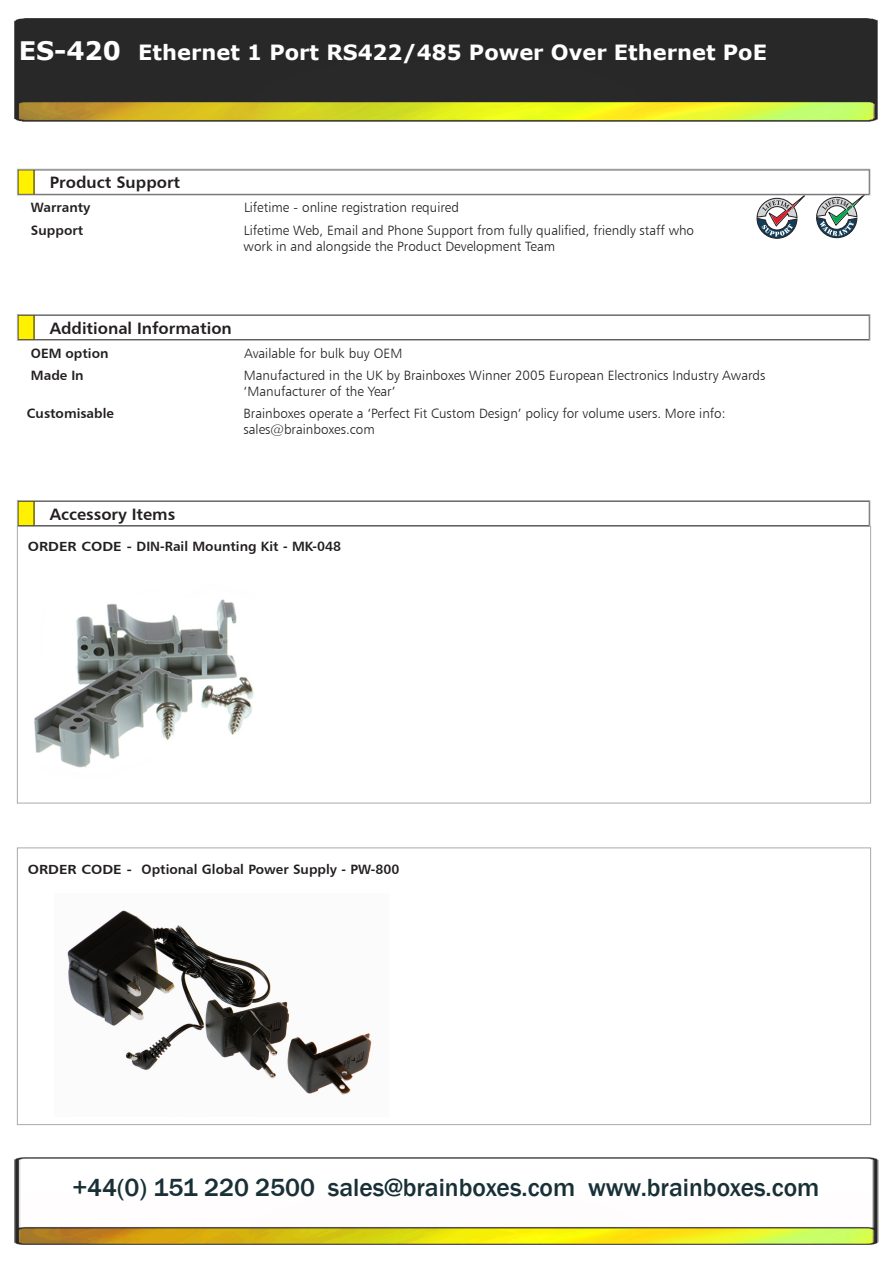
<style>
.page{position:relative;width:893px;height:1263px;background:#fff}
.page>*{position:absolute;margin:0;border:0;box-sizing:border-box;transform-origin:0 0}
.t1{font:500 25.5px "Franklin Gothic";color:#183036}
.t2{font:700 21px "Verdana";color:#fff}
.t3{font:16.5px "Humanist 777 BT Bold B";color:#231f20}
.t4{font:13.5px/16.2px "Humanist 777 BT Light B";color:#231f20}
.t5{font:13.5px "Humanist 777 BT Bold B";color:#231f20}
.s1{font-size:25.5px}
.s2{font-size:13.2px}
</style>
<div class="page">
<img style="left:14px;top:18px;width:863px;height:104px">
<img style="left:14px;top:1157px;width:865px;height:88px">
<svg style="left:757px;top:195px;width:48px;height:44px"></svg>
<img style="left:34px;top:599px;width:220px;height:169px">
<img style="left:67px;top:910px;width:305px;height:185px">
<svg style="left:816px;top:195px;width:54px;height:43px"></svg>
<svg style="left:19px;top:171px;width:16px;height:22px"></svg>
<div style="left:17px;top:169px;width:853px;height:26px;border:1px solid #a8a9ad"></div>
<svg style="left:19px;top:316px;width:16px;height:23px"></svg>
<div style="left:17px;top:314px;width:853px;height:27px;border:1px solid #a8a9ad"></div>
<svg style="left:19px;top:502px;width:16px;height:23px"></svg>
<div style="left:17px;top:500px;width:853px;height:27px;border:1px solid #a8a9ad"></div>
<h2 class="t2" style="left:19px;top:37px;width:750px"><span class="s1">ES-420</span> Ethernet 1 Port RS422/485 Power Over Ethernet PoE</h2>
<p class="t3" style="left:50px;top:172px;width:132px">Product Support</p>
<p class="t5" style="left:31px;top:199px;width:61px">Warranty</p>
<p class="t4" style="left:244px;top:199px;width:217px">Lifetime - online registration required</p>
<p class="t5" style="left:31px;top:221px;width:54px">Support</p>
<p class="t4" style="left:244px;top:221px;width:452px">Lifetime Web, Email and Phone Support from fully qualified, friendly staff who work in and alongside the Product Development Team</p>
<p class="t3" style="left:50px;top:317px;width:184px">Additional Information</p>
<p class="t5" style="left:31px;top:344px;width:79px">OEM option</p>
<p class="t4" style="left:244px;top:344px;width:160px">Available for bulk buy OEM</p>
<p class="t5" style="left:31px;top:367px;width:54px">Made In</p>
<p class="t4" style="left:244px;top:367px;width:523px">Manufactured in the UK by Brainboxes Winner 2005 European Electronics Industry Awards ‘Manufacturer of the Year’</p>
<p class="t5" style="left:27px;top:405px;width:88px">Customisable</p>
<p class="t4" style="left:244px;top:405px;width:483px">Brainboxes operate a ‘Perfect Fit Custom Design’ policy for volume users. More info: sales@brainboxes.com</p>
<p class="t3" style="left:50px;top:503px;width:127px">Accessory Items</p>
<p class="t5" style="left:28px;top:538px;width:315px"><span class="s2">ORDER CODE -</span> DIN-Rail Mounting Kit - MK-048</p>
<p class="t5" style="left:28px;top:861px;width:373px"><span class="s2">ORDER CODE -</span> Optional Global Power Supply - PW-800</p>
<h1 class="t1" style="left:72px;top:1171px;width:748px">+44(0) 151 220 2500 sales@brainboxes.com www.brainboxes.com</h1>
</div>
